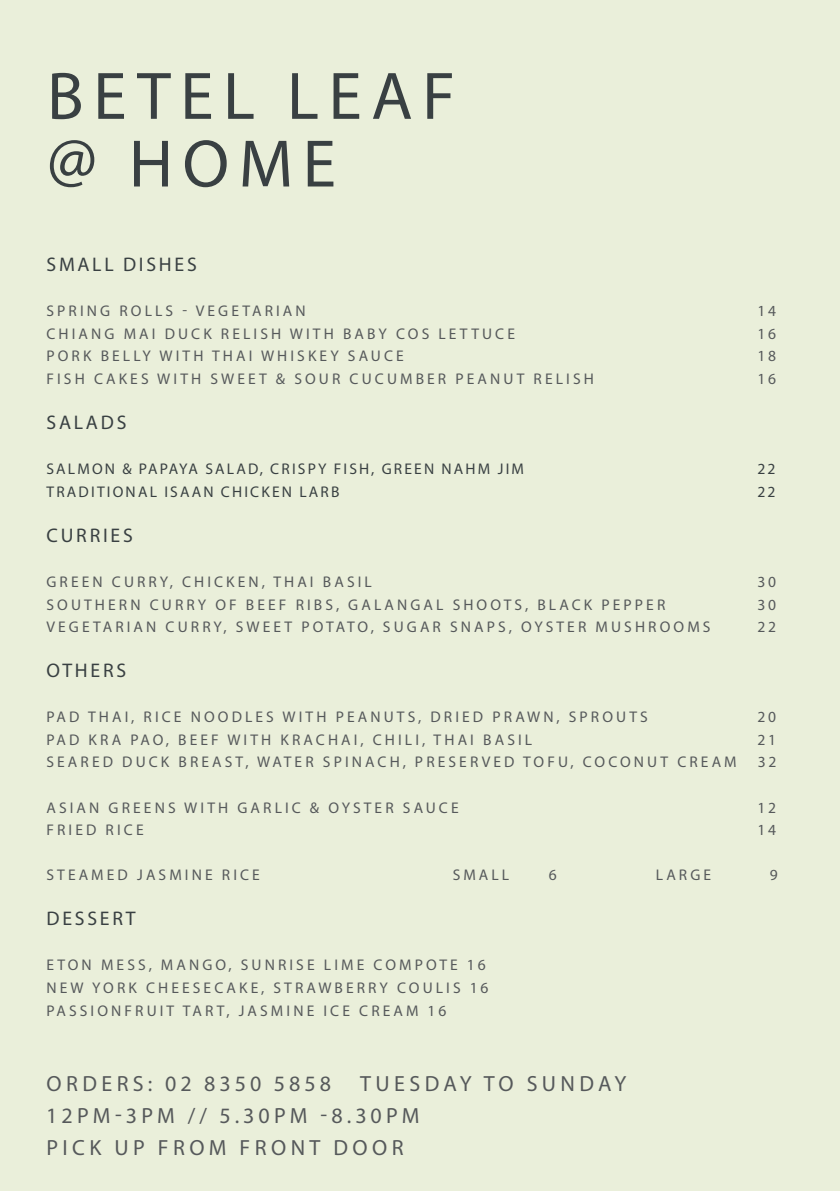
<style>
.page{position:relative;width:840px;height:1191px;background:#fff}
.page>*{position:absolute;margin:0;border:0;box-sizing:border-box;transform-origin:0 0}
.t1{font:67.6px/67.6px "Myriad Pro";letter-spacing:.14em;color:#394042}
.t2{font:22px/32px "Myriad Pro";letter-spacing:.2em;color:#56595b}
.t3{font:22px "Myriad Pro";letter-spacing:.18em;color:#56595b}
.t4{font:19.8px "Myriad Pro";letter-spacing:.14em;color:#394042}
.t5{font:15.6px/22.6px "Myriad Pro";letter-spacing:.2em;color:#56595b}
.t6{font:15.6px "Myriad Pro";letter-spacing:.14em;color:#394042}
</style>
<div class="page">
<div style="left:0;top:0;width:839px;height:1191px;background:#eaefda"></div>
<p class="t1" style="left:47px;top:61px;width:409px">BETEL LEAF @ HOME</p>
<p class="t4" style="left:46px;top:252px;width:152px">SMALL DISHES</p>
<p class="t5" style="left:46px;top:299px;width:261px">SPRING ROLLS - VEGETARIAN</p>
<p class="t5" style="left:757px;top:299px;width:20px">14</p>
<p class="t5" style="left:46px;top:322px;width:470px">CHIANG MAI DUCK RELISH WITH BABY COS LETTUCE</p>
<p class="t5" style="left:757px;top:322px;width:20px">16</p>
<p class="t5" style="left:46px;top:344px;width:358px">PORK BELLY WITH THAI WHISKEY SAUCE</p>
<p class="t5" style="left:757px;top:344px;width:20px">18</p>
<p class="t5" style="left:46px;top:367px;width:548px">FISH CAKES WITH SWEET &amp; SOUR CUCUMBER PEANUT RELISH</p>
<p class="t5" style="left:757px;top:367px;width:20px">16</p>
<p class="t4" style="left:46px;top:410px;width:81px">SALADS</p>
<p class="t6" style="left:46px;top:459px;width:479px">SALMON &amp; PAPAYA SALAD, CRISPY FISH, GREEN NAHM JIM</p>
<p class="t6" style="left:757px;top:459px;width:19px">22</p>
<p class="t6" style="left:46px;top:482px;width:294px">TRADITIONAL ISAAN CHICKEN LARB</p>
<p class="t6" style="left:757px;top:482px;width:19px">22</p>
<p class="t4" style="left:46px;top:523px;width:88px">CURRIES</p>
<p class="t5" style="left:46px;top:570px;width:327px">GREEN CURRY, CHICKEN, THAI BASIL</p>
<p class="t5" style="left:757px;top:570px;width:20px">30</p>
<p class="t5" style="left:46px;top:593px;width:620px">SOUTHERN CURRY OF BEEF RIBS, GALANGAL SHOOTS, BLACK PEPPER</p>
<p class="t5" style="left:757px;top:593px;width:20px">30</p>
<p class="t5" style="left:46px;top:615px;width:665px">VEGETARIAN CURRY, SWEET POTATO, SUGAR SNAPS, OYSTER MUSHROOMS</p>
<p class="t5" style="left:757px;top:615px;width:20px">22</p>
<p class="t4" style="left:46px;top:658px;width:81px">OTHERS</p>
<p class="t5" style="left:46px;top:705px;width:602px">PAD THAI, RICE NOODLES WITH PEANUTS, DRIED PRAWN, SPROUTS</p>
<p class="t5" style="left:757px;top:705px;width:20px">20</p>
<p class="t5" style="left:46px;top:728px;width:487px">PAD KRA PAO, BEEF WITH KRACHAI, CHILI, THAI BASIL</p>
<p class="t5" style="left:757px;top:728px;width:20px">21</p>
<p class="t5" style="left:46px;top:750px;width:691px">SEARED DUCK BREAST, WATER SPINACH, PRESERVED TOFU, COCONUT CREAM</p>
<p class="t5" style="left:757px;top:750px;width:20px">32</p>
<p class="t5" style="left:46px;top:795px;width:413px">ASIAN GREENS WITH GARLIC &amp; OYSTER SAUCE</p>
<p class="t5" style="left:757px;top:795px;width:20px">12</p>
<p class="t5" style="left:46px;top:818px;width:99px">FRIED RICE</p>
<p class="t5" style="left:757px;top:818px;width:20px">14</p>
<p class="t5" style="left:46px;top:863px;width:215px">STEAMED JASMINE RICE</p>
<p class="t5" style="left:452px;top:863px;width:58px">SMALL</p>
<p class="t5" style="left:548px;top:863px;width:9px">6</p>
<p class="t5" style="left:655px;top:863px;width:57px">LARGE</p>
<p class="t5" style="left:769px;top:863px;width:9px">9</p>
<p class="t4" style="left:46px;top:906px;width:91px">DESSERT</p>
<p class="t5" style="left:46px;top:953px;width:440px">ETON MESS, MANGO, SUNRISE LIME COMPOTE 16</p>
<p class="t5" style="left:46px;top:976px;width:443px">NEW YORK CHEESECAKE, STRAWBERRY COULIS 16<br>PASSIONFRUIT TART, JASMINE ICE CREAM 16</p>
<p class="t3" style="left:46px;top:1070px;width:286px">ORDERS: 02 8350 5858</p>
<p class="t2" style="left:46px;top:1067px;width:581px;text-indent:314px">TUESDAY TO SUNDAY<br>12PM-3PM // 5.30PM -8.30PM</p>
<p class="t2" style="left:46px;top:1131px;width:358px">PICK UP FROM FRONT DOOR</p>
</div>
